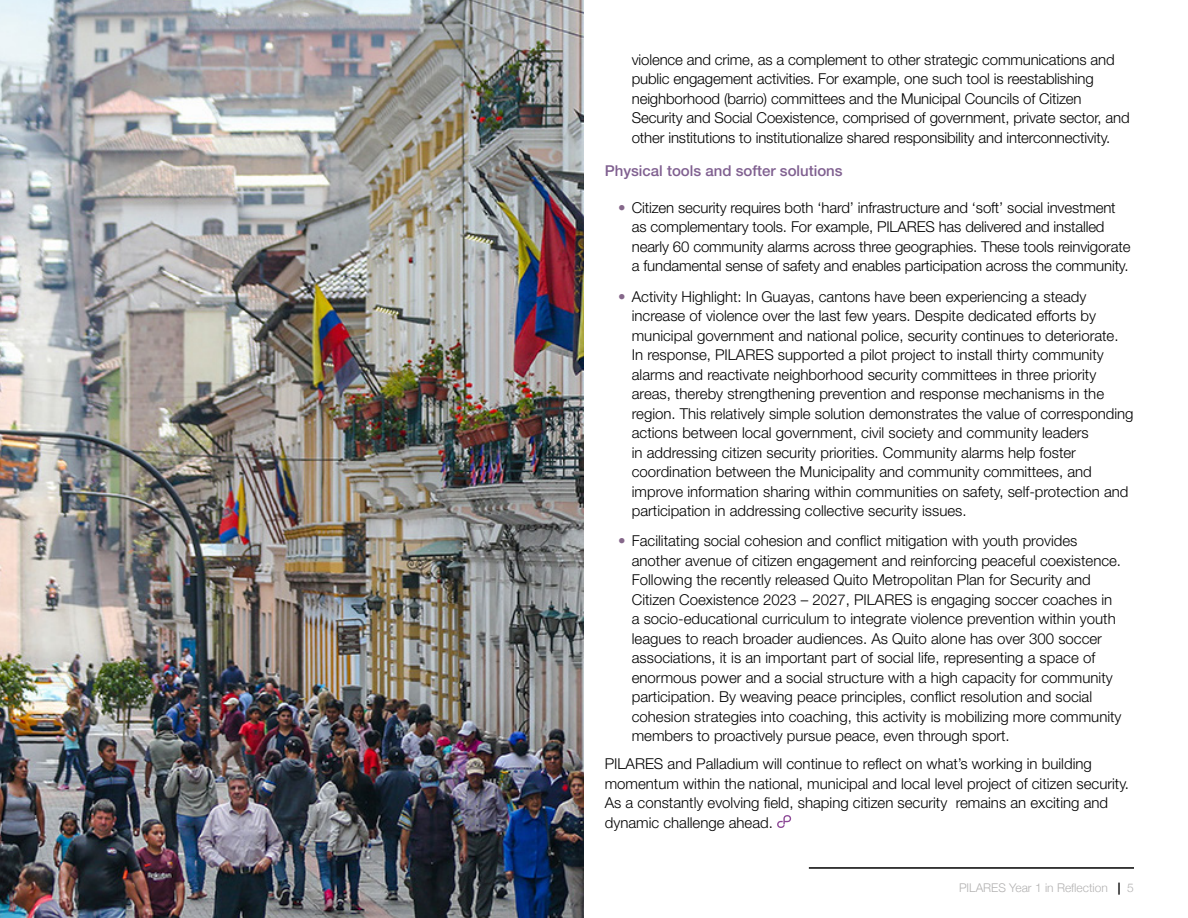
<style>
.page{position:relative;width:1188px;height:918px;background:#fff}
.page>*{position:absolute;margin:0;border:0;box-sizing:border-box;transform-origin:0 0}
.Body{font:300 15px/19.5px "Helvetica Neue LT Std";color:#000}
.Heading_3{font:500 15px "Helvetica Neue LT Std";color:#806090}
.t1{font:300 12px "Helvetica Neue";color:#b3b2b2}
.s1{color:#85678a}
.s2{font-weight:700;color:#000}
</style>
<div class="page">
<hr style="left:809px;top:867px;width:325px;height:2px;background:#000">
<svg style="left:777px;top:815px;width:14px;height:13px"></svg>
<img style="left:0;top:0;width:583px;height:918px">
<p class="Body" style="left:632px;top:49px;width:499px">violence and crime, as a complement to other strategic communications and public engagement activities. For example, one such tool is reestablishing neighborhood (barrio) committees and the Municipal Councils of Citizen Security and Social Coexistence, comprised of government, private sector, and other institutions to institutionalize shared responsibility and interconnectivity.</p>
<h4 class="Heading_3" style="left:605px;top:161px;width:239px">Physical tools and softer solutions</h4>
<p class="Body" style="left:632px;top:197px;width:500px;text-indent:-14px"><span class="s1">•</span> Citizen security requires both ‘hard’ infrastructure and ‘soft’ social investment as complementary tools. For example, PILARES has delivered and installed nearly 60 community alarms across three geographies. These tools reinvigorate a fundamental sense of safety and enables participation across the community.</p>
<p class="Body" style="left:632px;top:286px;width:503px;text-indent:-14px"><span class="s1">•</span> Activity Highlight: In Guayas, cantons have been experiencing a steady increase of violence over the last few years. Despite dedicated efforts by municipal government and national police, security continues to deteriorate.<br>In response, PILARES supported a pilot project to install thirty community alarms and reactivate neighborhood security committees in three priority areas, thereby strengthening prevention and response mechanisms in the region. This relatively simple solution demonstrates the value of corresponding actions between local government, civil society and community leaders<br>in addressing citizen security priorities. Community alarms help foster coordination between the Municipality and community committees, and improve information sharing within communities on safety, self-protection and participation in addressing collective security issues.</p>
<p class="Body" style="left:632px;top:531px;width:491px;text-indent:-14px"><span class="s1">•</span> Facilitating social cohesion and conflict mitigation with youth provides another avenue of citizen engagement and reinforcing peaceful coexistence.<br>Following the recently released Quito Metropolitan Plan for Security and Citizen Coexistence 2023 – 2027, PILARES is engaging soccer coaches in a socio-educational curriculum to integrate violence prevention within youth leagues to reach broader audiences. As Quito alone has over 300 soccer associations, it is an important part of social life, representing a space of enormous power and a social structure with a high capacity for community participation. By weaving peace principles, conflict resolution and social cohesion strategies into coaching, this activity is mobilizing more community members to proactively pursue peace, even through sport.</p>
<p class="Body" style="left:605px;top:754px;width:526px">PILARES and Palladium will continue to reflect on what’s working in building momentum within the national, municipal and local level project of citizen security.<br>As a constantly evolving field, shaping citizen security remains an exciting and dynamic challenge ahead.</p>
<p class="t1" style="left:959px;top:878px;width:176px">PILARES Year 1 in Reflection <span class="s2">|</span> 5</p>
</div>
